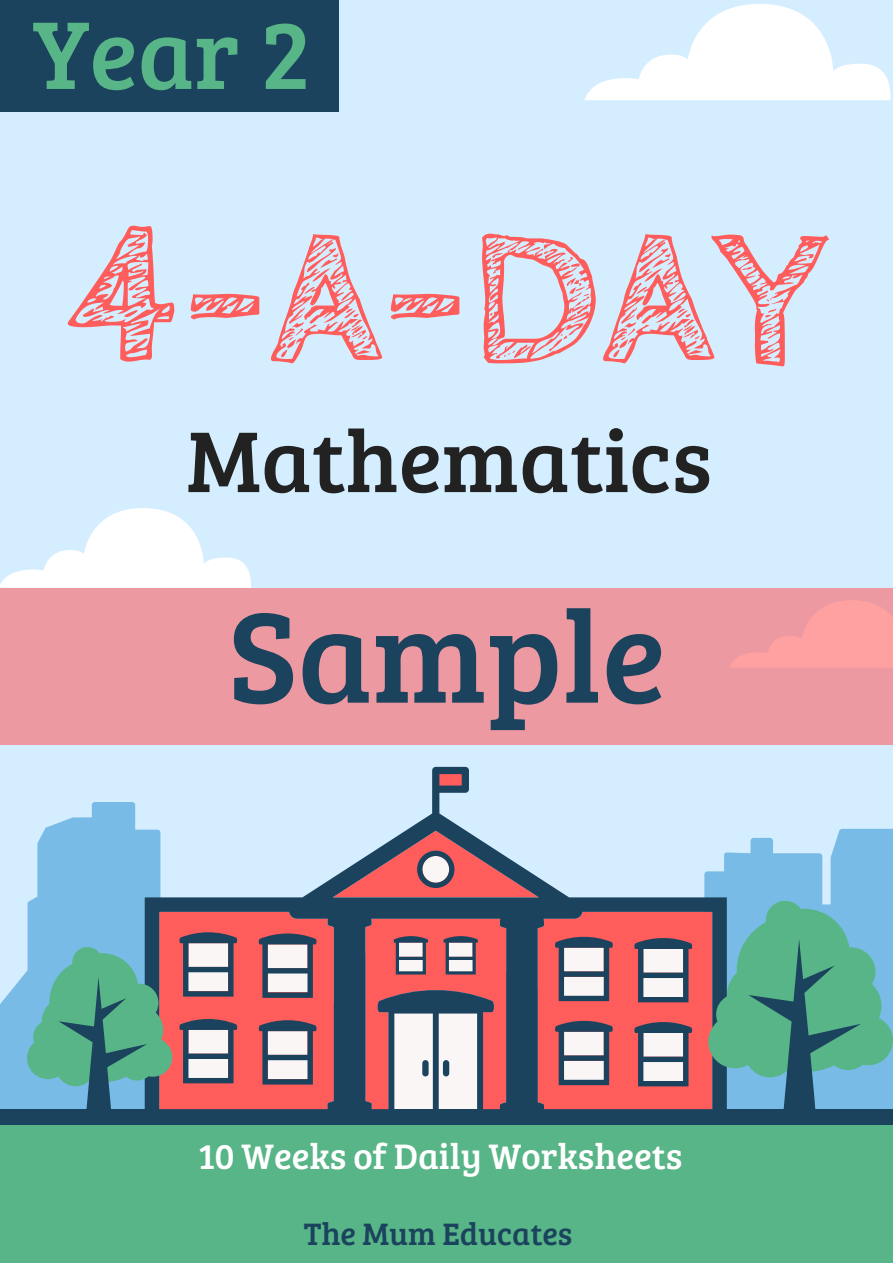
<style>
.page{position:relative;width:893px;height:1263px;background:#d5eeff}
.page>*{position:absolute;margin:0;border:0;box-sizing:border-box;transform-origin:0 0}
.t1{font:700 198.75px "Cabin Sketch";color:#ff5c5c}
.t2{font:132.45px "Bree Serif";color:#1b435d}
.t3{font:99.6px "Bree Serif";color:#58b587}
.t4{font:89.25px "Bree Serif";color:#222}
.t5{font:36.6px "Bree Serif";color:#fff}
.t6{font:32.1px "Bree Serif";color:#1b435d}
</style>
<div class="page">
<div style="left:0;top:0;width:339px;height:111px;background:#1b435d"></div>
<svg style="left:584px;top:4px;width:307px;height:96px"></svg>
<svg style="left:0;top:508px;width:251px;height:80px"></svg>
<svg style="left:0;top:744px;width:893px;height:365px"></svg>
<div style="left:0;top:1124px;width:893px;height:139px;background:#58b587"></div>
<div style="left:0;top:1109px;width:893px;height:16px;background:#1b435d"></div>
<svg style="left:97px;top:767px;width:678px;height:64px"></svg>
<svg style="left:27px;top:831px;width:866px;height:279px;background:#97929b"></svg>
<div style="left:0;top:588px;width:893px;height:156px;background:#ed99a1"></div>
<h3 class="t3" style="left:33px;top:-18px;width:280px">Year 2</h3>
<h1 class="t1" style="left:67px;top:187px;width:763px">4-A-DAY</h1>
<h3 class="t4" style="left:187px;top:396px;width:527px">Mathematics</h3>
<h2 class="t2" style="left:228px;top:560px;width:439px">Sample</h2>
<p class="t5" style="left:198px;top:1129px;width:486px">10 Weeks of Daily Worksheets</p>
<p class="t6" style="left:304px;top:1211px;width:270px">The Mum Educates</p>
</div>
